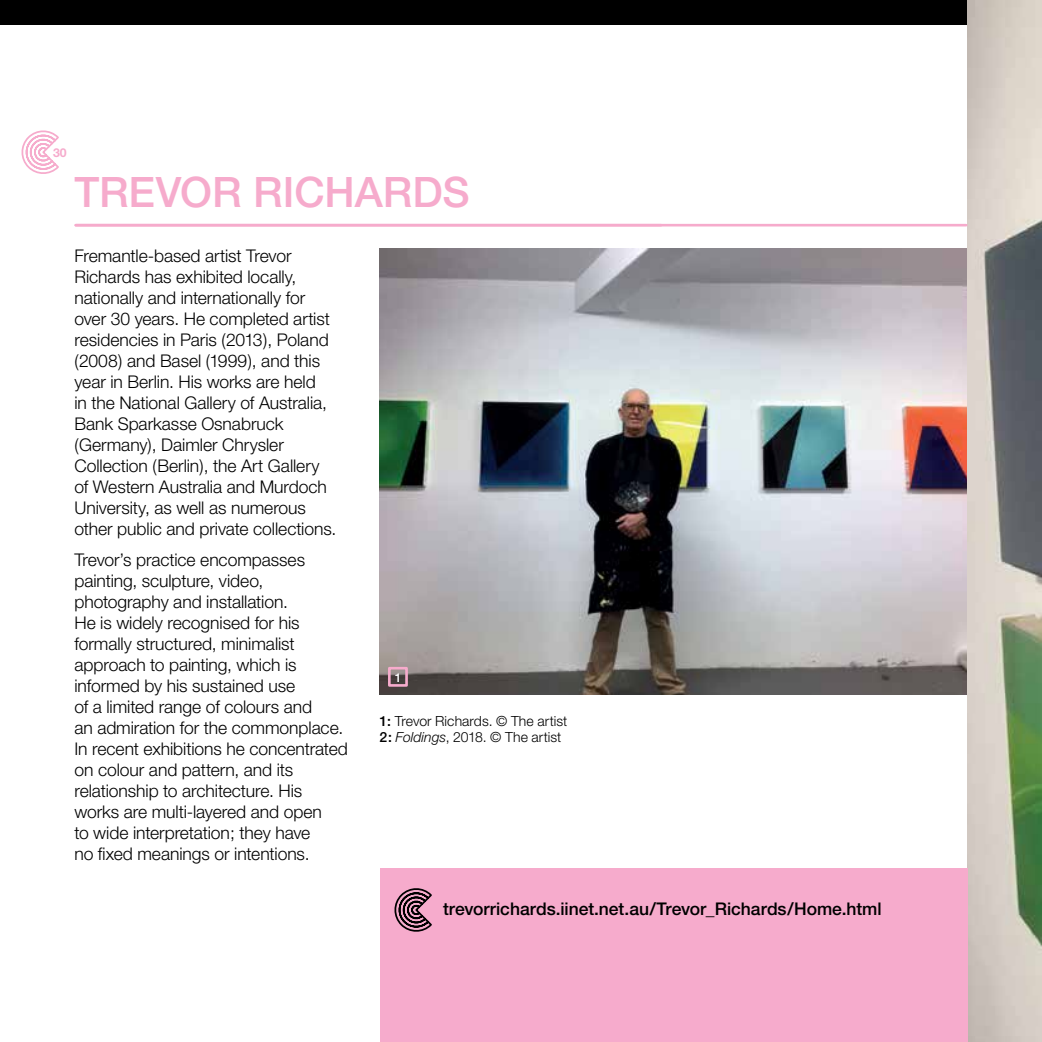
<style>
.page{position:relative;width:1042px;height:1042px;background:#fff}
.page>*{position:absolute;margin:0;border:0;box-sizing:border-box;transform-origin:0 0}
.t1{font:500 42px "Helvetica Neue";color:#f6abcc}
.t2{font:300 17.5px/21px "Helvetica Neue";letter-spacing:-.005em;color:#000}
.t3{font:500 17.5px "Helvetica Neue";letter-spacing:-.005em;color:#000}
.t4{font:300 14px/16.8px "Helvetica Neue";letter-spacing:.005em;color:#000}
.t5{font:700 12.25px "Helvetica Neue";color:#f6abcc}
.t6{font:500 12.25px "Helvetica Neue";color:#fff}
.s1{font-weight:500}
.s2{font-style:italic}
</style>
<div class="page">
<svg style="left:21px;top:130px;width:38px;height:44px"></svg>
<div style="left:0;top:0;width:967px;height:25px;background:#000"></div>
<img style="left:379px;top:249px;width:588px;height:445px">
<img style="left:967px;top:0;width:75px;height:1042px">
<div style="left:379px;top:868px;width:588px;height:174px;background:#f6abcc"></div>
<svg style="left:394px;top:888px;width:38px;height:44px"></svg>
<hr style="left:76px;top:224px;width:890px;height:2px;background:#f6abcc">
<div style="left:388px;top:667px;width:20px;height:20px;border:3px solid #f6abcc"></div>
<p class="t5" style="left:53px;top:145px;width:15px">30</p>
<h1 class="t1" style="left:74px;top:167px;width:397px">TREVOR RICHARDS</h1>
<p class="t2" style="left:74px;top:245px;width:263px">Fremantle-based artist Trevor Richards has exhibited locally, nationally and internationally for over 30 years. He completed artist residencies in Paris (2013), Poland (2008) and Basel (1999), and this year in Berlin. His works are held<br>in the National Gallery of Australia, Bank Sparkasse Osnabruck (Germany), Daimler Chrysler Collection (Berlin), the Art Gallery of Western Australia and Murdoch University, as well as numerous other public and private collections.</p>
<p class="t2" style="left:74px;top:549px;width:275px">Trevor’s practice encompasses painting, sculpture, video, photography and installation.<br>He is widely recognised for his formally structured, minimalist approach to painting, which is informed by his sustained use<br>of a limited range of colours and<br>an admiration for the commonplace.<br>In recent exhibitions he concentrated on colour and pattern, and its relationship to architecture. His works are multi-layered and open<br>to wide interpretation; they have<br>no fixed meanings or intentions.</p>
<p class="t6" style="left:395px;top:670px;width:8px">1</p>
<p class="t4" style="left:379px;top:712px;width:189px"><span class="s1">1:</span> Trevor Richards. © The artist<br><span class="s1">2:</span> <span class="s2">Foldings</span>, 2018. © The artist</p>
<p class="t3" style="left:443px;top:898px;width:440px">trevorrichards.iinet.net.au/Trevor_Richards/Home.html</p>
</div>
